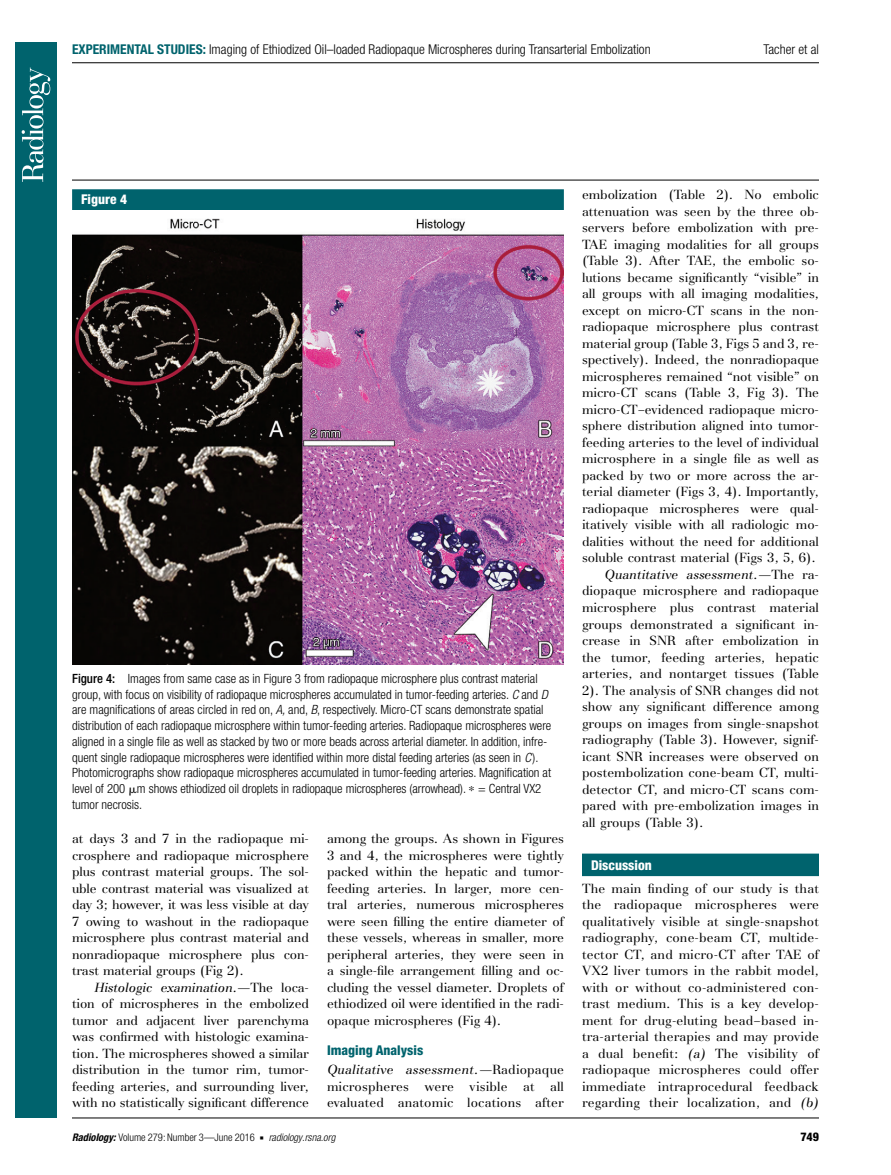
<style>
.page{position:relative;width:891px;height:1175px;background:#fff}
.page>*{position:absolute;margin:0;border:0;box-sizing:border-box;transform-origin:0 0}
.t1{font:300 condensed 13.5px "Helvetica Neue";color:#000}
.t2{font:800 condensed 13.5px "Helvetica Neue";color:#fff}
.t3{font:800 condensed 13.5px "Helvetica Neue";color:#00636d}
.t4{font:13.2px/16.5px "AT Basilia";letter-spacing:-.005em;color:#000;text-align:justify}
.t5{font:italic 13.2px "AT Basilia";color:#000}
.t6{font:300 condensed 12.75px/15.8px "Helvetica Neue";color:#000}
.t7{font:800 condensed 12px "Helvetica Neue";color:#000}
.t8{font:300 condensed 10.5px "Helvetica Neue";color:#000}
.s1{font-weight:700;color:#00636d}
.s2{font-weight:500}
.s3{font-style:italic}
.s4{font-family:"Universal Greekwith Math Pi";font-weight:400;font-stretch:normal}
.s5{font-style:normal}
.s6{font-weight:700;font-style:italic}
.s7{font-family:"Universal Newswith Comm Pi";font-weight:400;font-stretch:normal;font-size:6px}
</style>
<div class="page">
<hr style="left:72px;top:180px;width:747px;height:1px;background:#000">
<hr style="left:72px;top:1117px;width:747px;height:1px;background:#000">
<hr style="left:72px;top:62px;width:747px;height:1px;background:#000">
<div style="left:582px;top:853px;width:237px;height:23px;background:#00636d"></div>
<div style="left:72px;top:189px;width:492px;height:21px;background:#00636d"></div>
<img style="left:72px;top:218px;width:492px;height:447px">
<div style="left:15px;top:42px;width:42px;height:1075px;background:#00636d"></div>
<svg style="left:22px;top:68px;width:28px;height:114px"></svg>
<p class="t1" style="left:72px;top:41px;width:580px"><span class="s1">EXPERIMENTAL STUDIES:</span> Imaging of Ethiodized Oil–loaded Radiopaque Microspheres during Transarterial Embolization</p>
<p class="t1" style="left:764px;top:41px;width:57px">Tacher et al</p>
<p class="t2" style="left:81px;top:191px;width:47px">Figure 4</p>
<p class="t6" style="left:72px;top:670px;width:481px"><span class="s2">Figure 4:</span> Images from same case as in Figure 3 from radiopaque microsphere plus contrast material group, with focus on visibility of radiopaque microspheres accumulated in tumor-feeding arteries. <span class="s3">C</span> and <span class="s3">D </span>are magnifications of areas circled in red on, <span class="s3">A,</span> and, <span class="s3">B</span>, respectively. Micro-CT scans demonstrate spatial distribution of each radiopaque microsphere within tumor-feeding arteries. Radiopaque microspheres were aligned in a single file as well as stacked by two or more beads across arterial diameter. In addition, infre&shy;quent single radiopaque microspheres were identified within more distal feeding arteries (as seen in <span class="s3">C</span>).<br>Photomicrographs show radiopaque microspheres accumulated in tumor-feeding arteries. Magnification at level of 200 <span class="s4">m</span>m shows ethiodized oil droplets in radiopaque microspheres (arrowhead). ∗ = Central VX2 tumor necrosis.</p>
<p class="t4" style="left:72px;top:830px;width:239px">at days 3 and 7 in the radiopaque mi&shy;crosphere and radiopaque microsphere plus contrast material groups. The sol&shy;uble contrast material was visualized at day 3; however, it was less visible at day 7 owing to washout in the radiopaque microsphere plus contrast material and nonradiopaque microsphere plus con&shy;trast material groups (Fig 2).</p>
<p class="t4" style="left:72px;top:979px;width:239px;text-indent:23px"><span class="s3">Histologic examination.—</span>The loca&shy;tion of microspheres in the embolized tumor and adjacent liver parenchyma was confirmed with histologic examina&shy;tion. The microspheres showed a similar distribution in the tumor rim, tumor&shy;feeding arteries, and surrounding liver, with no statistically significant difference</p>
<p class="t4" style="left:327px;top:830px;width:239px">among the groups. As shown in Figures 3 and 4, the microspheres were tightly packed within the hepatic and tumor&shy;feeding arteries. In larger, more cen&shy;tral arteries, numerous microspheres were seen filling the entire diameter of these vessels, whereas in smaller, more peripheral arteries, they were seen in a single-file arrangement filling and oc&shy;cluding the vessel diameter. Droplets of ethiodized oil were identified in the radi&shy;opaque microspheres (Fig 4).</p>
<p class="t3" style="left:327px;top:1041px;width:98px">Imaging Analysis</p>
<p class="t4" style="left:327px;top:1061px;width:239px"><span class="s3">Qualitative assessment.—</span>Radiopaque microspheres were visible at all evaluated anatomic locations after</p>
<p class="t4" style="left:582px;top:187px;width:238px">embolization (Table 2). No embolic</p>
<p class="t4" style="left:582px;top:203px;width:239px">attenuation was seen by the three ob-</p>
<p class="t4" style="left:582px;top:220px;width:238px">servers before embolization with pre-</p>
<p class="t4" style="left:582px;top:236px;width:239px">TAE imaging modalities for all groups</p>
<p class="t4" style="left:582px;top:253px;width:239px">(Table 3). After TAE, the embolic so-</p>
<p class="t4" style="left:582px;top:269px;width:239px">lutions became significantly “visible” in</p>
<p class="t4" style="left:582px;top:286px;width:238px">all groups with all imaging modalities,</p>
<p class="t4" style="left:582px;top:302px;width:239px">except on micro-CT scans in the non-</p>
<p class="t4" style="left:582px;top:319px;width:239px">radiopaque microsphere plus contrast</p>
<p class="t4" style="left:582px;top:335px;width:239px">material group (Table 3, Figs 5 and 3, re-</p>
<p class="t4" style="left:582px;top:352px;width:238px">spectively). Indeed, the nonradiopaque</p>
<p class="t4" style="left:582px;top:368px;width:239px">microspheres remained “not visible” on</p>
<p class="t4" style="left:582px;top:385px;width:239px">micro-CT scans (Table 3, Fig 3). The</p>
<p class="t4" style="left:582px;top:401px;width:239px">micro-CT–evidenced radiopaque micro-</p>
<p class="t4" style="left:582px;top:418px;width:239px">sphere distribution aligned into tumor-</p>
<p class="t4" style="left:582px;top:434px;width:238px">feeding arteries to the level of individual</p>
<p class="t4" style="left:582px;top:451px;width:239px">microsphere in a single file as well as</p>
<p class="t4" style="left:582px;top:467px;width:239px">packed by two or more across the ar-</p>
<p class="t4" style="left:582px;top:484px;width:239px">terial diameter (Figs 3, 4). Importantly,</p>
<p class="t4" style="left:582px;top:500px;width:239px">radiopaque microspheres were qual-</p>
<p class="t4" style="left:582px;top:517px;width:239px">itatively visible with all radiologic mo-</p>
<p class="t4" style="left:582px;top:533px;width:238px">dalities without the need for additional</p>
<p class="t4" style="left:582px;top:550px;width:235px">soluble contrast material (Figs 3, 5, 6).</p>
<p class="t5" style="left:605px;top:567px;width:216px">Quantitative assessment.—<span class="s5">The ra-</span></p>
<p class="t4" style="left:582px;top:583px;width:239px">diopaque microsphere and radiopaque</p>
<p class="t4" style="left:582px;top:599px;width:239px">microsphere plus contrast material</p>
<p class="t4" style="left:582px;top:616px;width:238px">groups demonstrated a significant in-</p>
<p class="t4" style="left:582px;top:632px;width:239px">crease in SNR after embolization in</p>
<p class="t4" style="left:582px;top:649px;width:239px">the tumor, feeding arteries, hepatic</p>
<p class="t4" style="left:582px;top:665px;width:239px">arteries, and nontarget tissues (Table</p>
<p class="t4" style="left:582px;top:682px;width:239px">2). The analysis of SNR changes did not</p>
<p class="t4" style="left:582px;top:698px;width:238px">show any significant difference among</p>
<p class="t4" style="left:582px;top:715px;width:239px">groups on images from single-snapshot</p>
<p class="t4" style="left:582px;top:731px;width:238px">radiography (Table 3). However, signif-</p>
<p class="t4" style="left:582px;top:748px;width:239px">icant SNR increases were observed on</p>
<p class="t4" style="left:582px;top:764px;width:238px">postembolization cone-beam CT, multi-</p>
<p class="t4" style="left:582px;top:781px;width:238px">detector CT, and micro-CT scans com-</p>
<p class="t4" style="left:582px;top:797px;width:239px">pared with pre-embolization images in</p>
<p class="t4" style="left:582px;top:814px;width:123px">all groups (Table 3).</p>
<p class="t2" style="left:591px;top:857px;width:62px">Discussion</p>
<p class="t4" style="left:582px;top:880px;width:239px">The main finding of our study is that the radiopaque microspheres were qualitatively visible at single-snapshot radiography, cone-beam CT, multide&shy;tector CT, and micro-CT after TAE of VX2 liver tumors in the rabbit model, with or without co-administered con&shy;trast medium. This is a key develop&shy;ment for drug-eluting bead–based in&shy;tra-arterial therapies and may provide a dual benefit: <span class="s3">(a)</span> The visibility of radiopaque microspheres could offer immediate intraprocedural feedback regarding their localization, and <span class="s3">(b)</span></p>
<p class="t8" style="left:72px;top:1130px;width:265px"><span class="s6">Radiology:</span> Volume 279: Number 3—June 2016 <span class="s7">n</span> <span class="s3">radiology.rsna.org</span></p>
<p class="t7" style="left:801px;top:1128px;width:20px">749</p>
</div>
